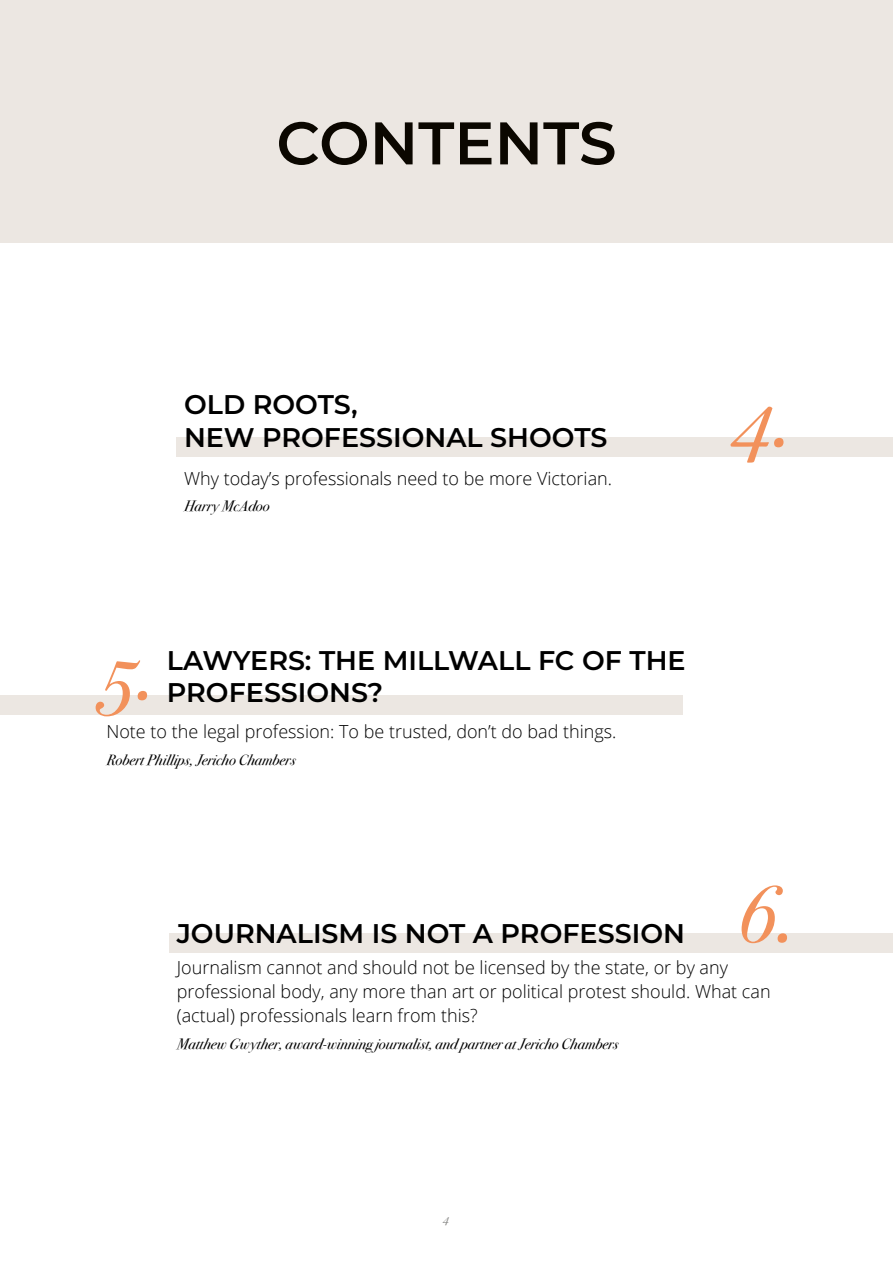
<style>
.page{position:relative;width:893px;height:1263px;background:#fff}
.page>*{position:absolute;margin:0;border:0;box-sizing:border-box;transform-origin:0 0}
.t1{font:italic 90px "Bodoni Svty Two OSITCTT";color:#f2915b}
.t2{font:600 60px "Montserrat";color:#0b0700}
.t3{font:600 27px/32.4px "Montserrat";color:#000}
.t4{font:300 18px/24px "Open Sans";color:#000}
.t5{font:italic 15px "Bodoni Svty Two OSITCTT";color:#000}
.t6{font:italic 13.5px "Bodoni Svty Two OSITCTT";color:#8b8b89}
</style>
<div class="page">
<div style="left:0;top:0;width:893px;height:242px;background:#ece7e2"></div>
<div style="left:0;top:695px;width:683px;height:20px;background:#ece7e2"></div>
<div style="left:169px;top:933px;width:724px;height:20px;background:#ece7e2"></div>
<div style="left:177px;top:437px;width:716px;height:20px;background:#ece7e2"></div>
<h2 class="t2" style="left:276px;top:101px;width:342px">CONTENTS</h2>
<h3 class="t3" style="left:184px;top:387px;width:425px">OLD ROOTS,<br>NEW PROFESSIONAL SHOOTS</h3>
<p class="t4" style="left:184px;top:466px;width:430px">Why today’s professionals need to be more Victorian.</p>
<p class="t5" style="left:184px;top:497px;width:87px">Harry McAdoo</p>
<h1 class="t1" style="left:735px;top:361px;width:60px">4.</h1>
<h1 class="t1" style="left:102px;top:614px;width:56px">5.</h1>
<h3 class="t3" style="left:167px;top:642px;width:520px">LAWYERS: THE MILLWALL FC OF THE<br>PROFESSIONS?</h3>
<p class="t4" style="left:106px;top:719px;width:512px">Note to the legal profession: To be trusted, don’t do bad things.</p>
<p class="t5" style="left:106px;top:750px;width:191px">Robert Phillips, Jericho Chambers</p>
<h3 class="t3" style="left:177px;top:916px;width:510px">JOURNALISM IS NOT A PROFESSION</h3>
<h1 class="t1" style="left:739px;top:857px;width:60px">6.</h1>
<p class="t4" style="left:177px;top:955px;width:595px">Journalism cannot and should not be licensed by the state, or by any professional body, any more than art or political protest should. What can (actual) professionals learn from this?</p>
<p class="t5" style="left:177px;top:1035px;width:443px">Matthew Gwyther, award-winning journalist, and partner at Jericho Chambers</p>
<p class="t6" style="left:444px;top:1210px;width:7px">4</p>
</div>
